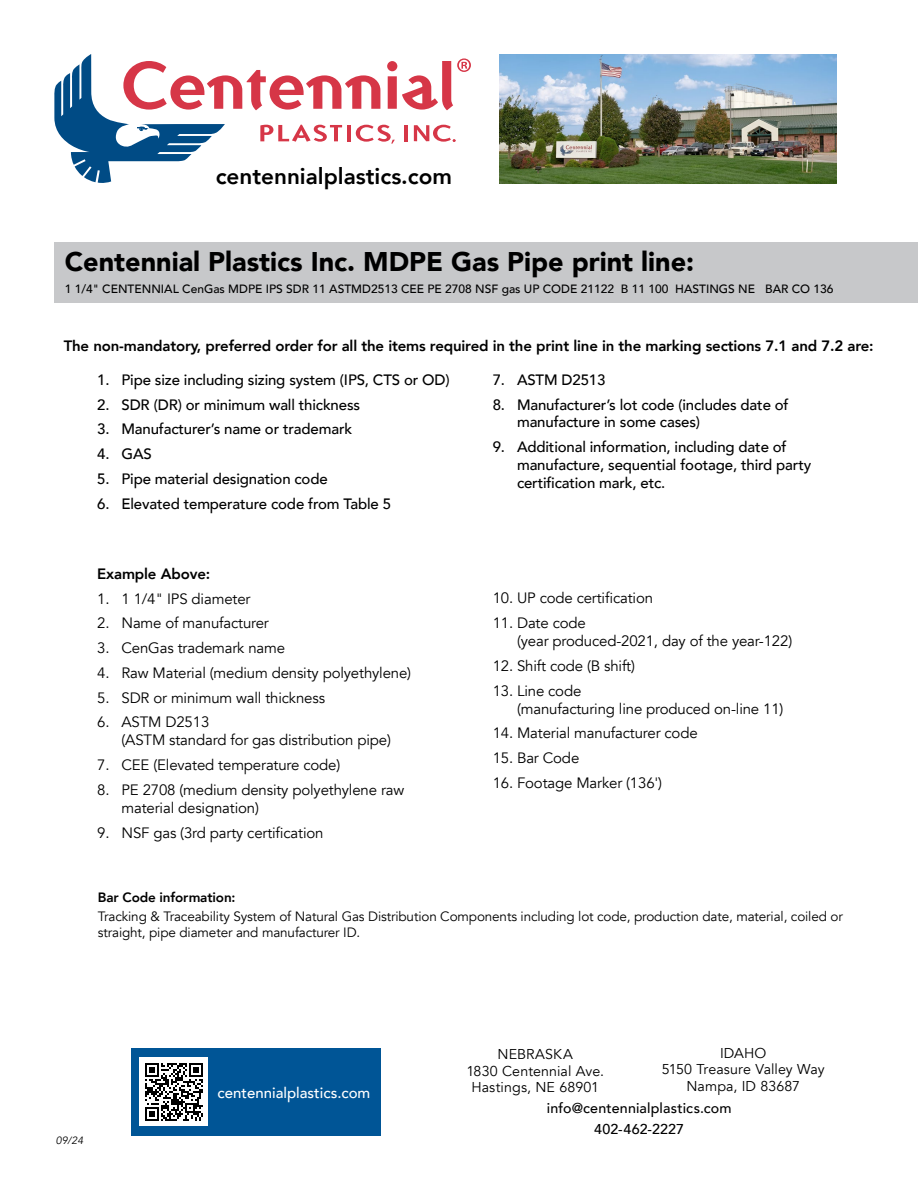
<style>
.page{position:relative;width:918px;height:1188px;background:#fff}
.page>*{position:absolute;margin:0;border:0;box-sizing:border-box;transform-origin:0 0}
.t1{font:900 27px "Avenir";color:#000}
.t2{font:800 22.5px "Avenir";color:#000}
.t3{font:15px/18px "Avenir";letter-spacing:-.01em;color:#000}
.t4{font:500 15px/18px "Avenir";letter-spacing:-.01em;color:#000}
.t5{font:800 15px "Avenir";letter-spacing:-.01em;color:#000}
.t6{font:500 15px "Avenir";color:#fff}
.t7{font:14.25px/16.5px "Avenir";letter-spacing:.005em;color:#000;text-align:center}
.t8{font:500 14.25px/20.7px "Avenir";letter-spacing:.01em;color:#000;text-align:center}
.t9{font:13.5px/16.2px "Avenir";letter-spacing:-.01em;color:#000}
.t10{font:800 13.5px "Avenir";letter-spacing:-.01em;color:#000}
.t11{font:500 12px "Avenir";color:#000}
.t12{font:italic 10.5px "Avenir";color:#000}
</style>
<div class="page">
<div style="left:54px;top:243px;width:864px;height:60px;background:#c7c8ca"></div>
<img style="left:500px;top:54px;width:337px;height:130px">
<svg style="left:54px;top:54px;width:417px;height:129px"></svg>
<div style="left:131px;top:1048px;width:250px;height:88px;background:#005596"></div>
<div style="left:139px;top:1057px;width:69px;height:69px;background:#fff"></div>
<svg style="left:145px;top:1063px;width:58px;height:58px"></svg>
<h2 class="t2" style="left:216px;top:158px;width:238px">centennialplastics.com</h2>
<h1 class="t1" style="left:65px;top:239px;width:631px">Centennial Plastics Inc. MDPE Gas Pipe print line:</h1>
<p class="t11" style="left:65px;top:279px;width:770px">1 1/4" CENTENNIAL CenGas MDPE IPS SDR 11 ASTMD2513 CEE PE 2708 NSF gas UP CODE 21122 B 11 100 HASTINGS NE BAR CO 136</p>
<p class="t5" style="left:64px;top:334px;width:811px">The non-mandatory, preferred order for all the items required in the print line in the marking sections 7.1 and 7.2 are:</p>
<p class="t4" style="left:493px;top:370px;width:114px">7. ASTM D2513</p>
<p class="t4" style="left:517px;top:394px;width:273px;text-indent:-24px">8. Manufacturer’s lot code (includes date of manufacture in some cases)</p>
<p class="t4" style="left:517px;top:437px;width:296px;text-indent:-24px">9. Additional information, including date of manufacture, sequential footage, third party certification mark, etc.</p>
<p class="t4" style="left:97px;top:370px;width:354px">1. Pipe size including sizing system (IPS, CTS or OD)</p>
<p class="t4" style="left:97px;top:394px;width:264px">2. SDR (DR) or minimum wall thickness</p>
<p class="t4" style="left:97px;top:419px;width:256px">3. Manufacturer’s name or trademark</p>
<p class="t4" style="left:97px;top:444px;width:56px">4. GAS</p>
<p class="t4" style="left:97px;top:469px;width:232px">5. Pipe material designation code</p>
<p class="t4" style="left:97px;top:493px;width:295px">6. Elevated temperature code from Table 5</p>
<p class="t5" style="left:97px;top:562px;width:115px">Example Above:</p>
<p class="t3" style="left:97px;top:590px;width:155px">1. 1 1/4" IPS diameter</p>
<p class="t3" style="left:97px;top:614px;width:173px">2. Name of manufacturer</p>
<p class="t3" style="left:97px;top:639px;width:189px">3. CenGas trademark name</p>
<p class="t3" style="left:97px;top:664px;width:316px">4. Raw Material (medium density polyethylene)</p>
<p class="t3" style="left:97px;top:689px;width:229px">5. SDR or minimum wall thickness</p>
<p class="t3" style="left:122px;top:713px;width:271px;text-indent:-24px">6. ASTM D2513<br>(ASTM standard for gas distribution pipe)</p>
<p class="t3" style="left:97px;top:756px;width:245px">7. CEE (Elevated temperature code)</p>
<p class="t3" style="left:122px;top:781px;width:284px;text-indent:-24px">8. PE 2708 (medium density polyethylene raw material designation)</p>
<p class="t3" style="left:97px;top:824px;width:228px">9. NSF gas (3rd party certification</p>
<p class="t3" style="left:493px;top:590px;width:162px">10. UP code certification</p>
<p class="t3" style="left:517px;top:614px;width:277px;text-indent:-24px">11. Date code<br>(year produced-2021, day of the year-122)</p>
<p class="t3" style="left:493px;top:657px;width:144px">12. Shift code (B shift)</p>
<p class="t3" style="left:517px;top:682px;width:268px;text-indent:-24px">13. Line code<br>(manufacturing line produced on-line 11)</p>
<p class="t3" style="left:493px;top:725px;width:206px">14. Material manufacturer code</p>
<p class="t3" style="left:493px;top:749px;width:88px">15. Bar Code</p>
<p class="t3" style="left:493px;top:774px;width:171px">16. Footage Marker (136')</p>
<p class="t10" style="left:98px;top:887px;width:139px">Bar Code information:</p>
<p class="t9" style="left:98px;top:909px;width:747px">Tracking &amp; Traceability System of Natural Gas Distribution Components including lot code, production date, material, coiled or straight, pipe diameter and manufacturer ID.</p>
<p class="t12" style="left:56px;top:1134px;width:29px">09/24</p>
<p class="t6" style="left:218px;top:1079px;width:154px">centennialplastics.com</p>
<p class="t7" style="left:466px;top:1046px;width:139px">NEBRASKA<br>1830 Centennial Ave.<br>Hastings, NE 68901</p>
<p class="t7" style="left:662px;top:1045px;width:164px">IDAHO<br>5150 Treasure Valley Way<br>Nampa, ID 83687</p>
<p class="t8" style="left:547px;top:1097px;width:186px">info@centennialplastics.com<br>402-462-2227</p>
</div>
